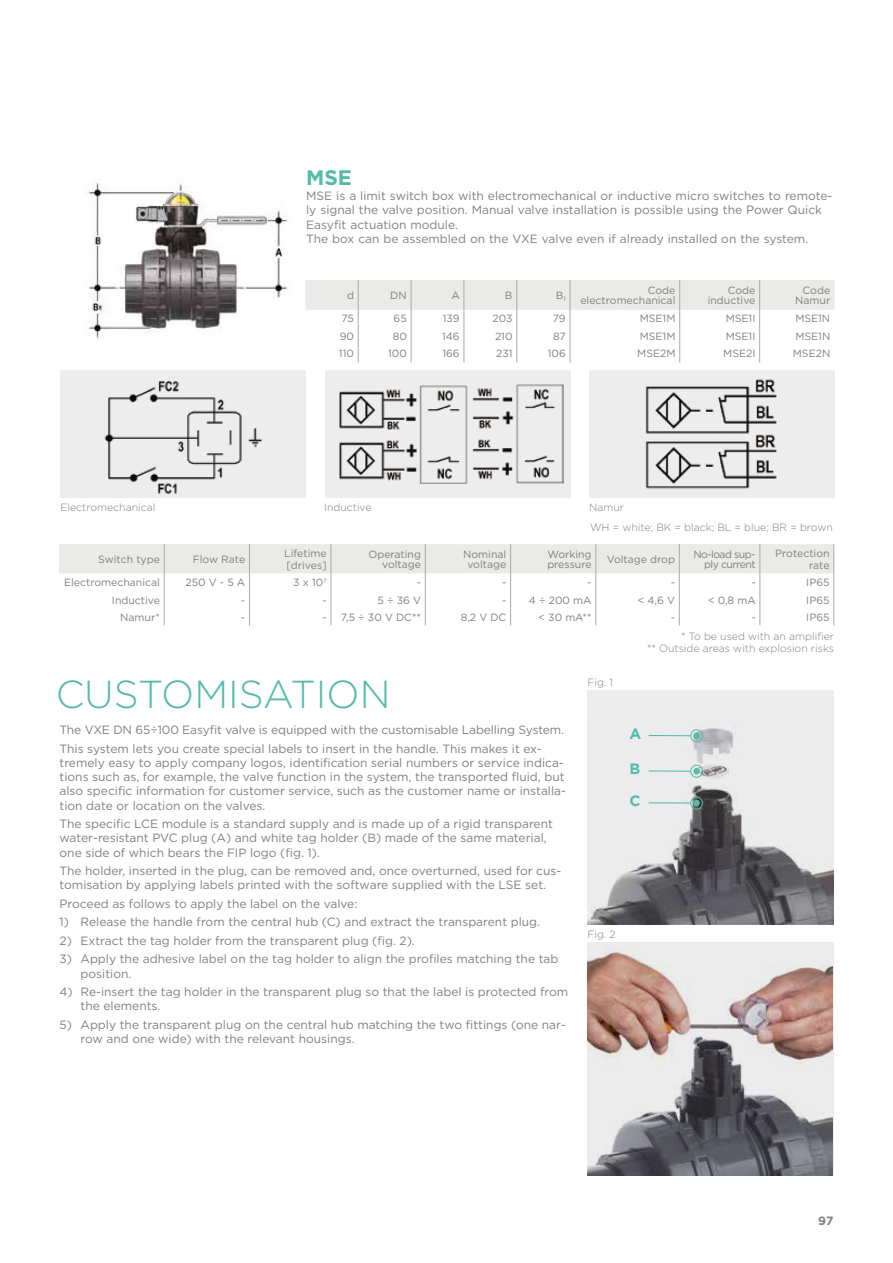
<style>
.page{position:relative;width:893px;height:1263px;background:#fff}
.page>*{position:absolute;margin:0;border:0;box-sizing:border-box;transform-origin:0 0}
.t1{font:300 39px "Gotham";color:#54bbab}
.t2{font:700 21px "Gotham";color:#54bbab}
.t3{font:700 15px/31.8px "Gotham";color:#54bbab}
.t4{font:12px/14.2px "Gotham";color:#827f7d}
.t5{font:700 12px "Gotham";color:#827f7d}
.t6{font:10.5px/10.5px "Gotham";color:#827f7d;text-align:right}
.t7{font:300 10.5px/12.6px "Gotham";color:#827f7d;text-align:right}
.t8{font:10.5px/10.5px "Gotham";letter-spacing:-.05em;color:#827f7d;text-align:right}
</style>
<div class="page">
<img style="left:85px;top:182px;width:203px;height:157px">
<div style="left:587px;top:690px;width:247px;height:234px;background:#ededed"></div>
<img style="left:587px;top:728px;width:246px;height:196px">
<img style="left:587px;top:942px;width:245px;height:234px">
<svg style="left:59px;top:544px;width:776px;height:81px"></svg>
<div style="left:61px;top:370px;width:245px;height:127px;background:#ededed"></div>
<img style="left:104px;top:381px;width:159px;height:114px">
<div style="left:325px;top:370px;width:246px;height:127px;background:#ededed"></div>
<img style="left:339px;top:384px;width:225px;height:100px">
<div style="left:589px;top:370px;width:246px;height:127px;background:#ededed"></div>
<img style="left:645px;top:379px;width:132px;height:110px">
<svg style="left:305px;top:280px;width:529px;height:82px"></svg>
<svg style="left:690px;top:729px;width:13px;height:13px"></svg>
<div style="left:693px;top:732px;width:7px;height:7px;background:#54bbab;border-radius:50%"></div>
<hr style="left:649px;top:735px;width:42px;height:1px;background:#54bbab">
<svg style="left:690px;top:765px;width:13px;height:13px"></svg>
<div style="left:693px;top:768px;width:7px;height:6px;background:#54bbab;border-radius:50%"></div>
<hr style="left:649px;top:770px;width:42px;height:2px;background:#54bbab">
<svg style="left:690px;top:796px;width:13px;height:14px"></svg>
<div style="left:693px;top:800px;width:7px;height:6px;background:#54bbab;border-radius:50%"></div>
<hr style="left:649px;top:802px;width:42px;height:2px;background:#54bbab">
<h2 class="t2" style="left:306px;top:163px;width:47px">MSE</h2>
<p class="t4" style="left:306px;top:188px;width:528px">MSE is a limit switch box with electromechanical or inductive micro switches to remote&shy;ly signal the valve position. Manual valve installation is possible using the Power Quick Easyfit actuation module.<br>The box can be assembled on the VXE valve even if already installed on the system.</p>
<p class="t6" style="left:347px;top:290px;width:8px">d</p>
<p class="t6" style="left:390px;top:290px;width:18px">DN</p>
<p class="t6" style="left:451px;top:290px;width:10px">A</p>
<p class="t6" style="left:505px;top:290px;width:9px">B</p>
<p class="t6" style="left:556px;top:290px;width:11px">B<sub>1</sub></p>
<p class="t6" style="left:580px;top:285px;width:97px">Code electromechanical</p>
<p class="t6" style="left:708px;top:285px;width:49px">Code inductive</p>
<p class="t6" style="left:795px;top:285px;width:37px">Code<br>Namur</p>
<p class="t6" style="left:342px;top:313px;width:14px">75</p>
<p class="t6" style="left:394px;top:313px;width:15px">65</p>
<p class="t6" style="left:443px;top:313px;width:18px">139</p>
<p class="t6" style="left:492px;top:313px;width:22px">203</p>
<p class="t6" style="left:553px;top:313px;width:14px">79</p>
<p class="t6" style="left:640px;top:313px;width:37px">MSE1M</p>
<p class="t6" style="left:726px;top:313px;width:31px">MSE1I</p>
<p class="t6" style="left:795px;top:313px;width:36px">MSE1N</p>
<p class="t6" style="left:340px;top:330px;width:16px">90</p>
<p class="t6" style="left:393px;top:330px;width:16px">80</p>
<p class="t6" style="left:442px;top:330px;width:19px">146</p>
<p class="t6" style="left:495px;top:330px;width:19px">210</p>
<p class="t6" style="left:553px;top:330px;width:14px">87</p>
<p class="t6" style="left:640px;top:330px;width:37px">MSE1M</p>
<p class="t6" style="left:726px;top:330px;width:31px">MSE1I</p>
<p class="t6" style="left:795px;top:330px;width:36px">MSE1N</p>
<p class="t6" style="left:339px;top:347px;width:17px">110</p>
<p class="t6" style="left:388px;top:347px;width:20px">100</p>
<p class="t6" style="left:442px;top:347px;width:19px">166</p>
<p class="t6" style="left:496px;top:347px;width:18px">231</p>
<p class="t6" style="left:548px;top:347px;width:20px">106</p>
<p class="t6" style="left:637px;top:347px;width:40px">MSE2M</p>
<p class="t6" style="left:723px;top:347px;width:34px">MSE2I</p>
<p class="t6" style="left:793px;top:347px;width:39px">MSE2N</p>
<p class="t7" style="left:61px;top:501px;width:96px">Electromechanical</p>
<p class="t7" style="left:324px;top:501px;width:49px">Inductive</p>
<p class="t7" style="left:589px;top:497px;width:245px;line-height:20px;text-align:left">Namur<br>WH = white; BK = black; BL = blue; BR = brown</p>
<p class="t6" style="left:98px;top:554px;width:63px">Switch type</p>
<p class="t6" style="left:193px;top:554px;width:54px">Flow Rate</p>
<p class="t6" style="left:284px;top:546px;width:44px;line-height:12.6px;text-align:left">Lifetime [drives]</p>
<p class="t6" style="left:368px;top:548px;width:54px">Operating voltage</p>
<p class="t6" style="left:463px;top:548px;width:45px;text-align:center">Nominal voltage</p>
<p class="t6" style="left:547px;top:548px;width:46px;text-align:left">Working pressure</p>
<p class="t6" style="left:607px;top:554px;width:70px">Voltage drop</p>
<p class="t8" style="left:693px;top:548px;width:64px">No-load sup&shy;ply current</p>
<p class="t6" style="left:775px;top:546px;width:56px;line-height:12.6px">Protection rate</p>
<p class="t6" style="left:64px;top:577px;width:97px">Electromechanical</p>
<p class="t6" style="left:186px;top:577px;width:61px">250 V - 5 A</p>
<p class="t6" style="left:293px;top:577px;width:35px">3 x 10<sup>7</sup></p>
<p class="t6" style="left:417px;top:577px;width:6px">-</p>
<p class="t6" style="left:502px;top:577px;width:6px">-</p>
<p class="t6" style="left:587px;top:577px;width:6px">-</p>
<p class="t6" style="left:671px;top:577px;width:6px">-</p>
<p class="t6" style="left:751px;top:577px;width:6px">-</p>
<p class="t6" style="left:806px;top:577px;width:25px">IP65</p>
<p class="t6" style="left:112px;top:595px;width:50px">Inductive</p>
<p class="t6" style="left:241px;top:595px;width:6px">-</p>
<p class="t6" style="left:322px;top:595px;width:6px">-</p>
<p class="t6" style="left:378px;top:595px;width:45px">5 ÷ 36 V</p>
<p class="t6" style="left:502px;top:595px;width:91px">- 4 ÷ 200 mA</p>
<p class="t6" style="left:638px;top:595px;width:39px">&lt; 4,6 V</p>
<p class="t6" style="left:708px;top:595px;width:49px">&lt; 0,8 mA</p>
<p class="t6" style="left:806px;top:595px;width:25px">IP65</p>
<p class="t6" style="left:120px;top:612px;width:41px">Namur*</p>
<p class="t6" style="left:241px;top:612px;width:6px">-</p>
<p class="t6" style="left:322px;top:612px;width:100px">- 7,5 ÷ 30 V DC**</p>
<p class="t6" style="left:461px;top:612px;width:47px">8,2 V DC</p>
<p class="t6" style="left:538px;top:612px;width:55px">&lt; 30 mA**</p>
<p class="t6" style="left:671px;top:612px;width:6px">-</p>
<p class="t6" style="left:751px;top:612px;width:6px">-</p>
<p class="t6" style="left:806px;top:612px;width:25px">IP65</p>
<p class="t7" style="left:647px;top:629px;width:189px">* To be used with an amplifier<br>** Outside areas with explosion risks</p>
<h1 class="t1" style="left:55px;top:669px;width:337px">CUSTOMISATION</h1>
<p class="t4" style="left:60px;top:720px;width:506px;line-height:18.5px">The VXE DN 65÷100 Easyfit valve is equipped with the customisable Labelling System.<br>This system lets you create special labels to insert in the handle. This makes it ex-</p>
<p class="t4" style="left:60px;top:755px;width:508px">tremely easy to apply company logos, identification serial numbers or service indica&shy;tions such as, for example, the valve function in the system, the transported fluid, but also specific information for customer service, such as the customer name or installa&shy;tion date or location on the valves.</p>
<p class="t4" style="left:60px;top:816px;width:495px">The specific LCE module is a standard supply and is made up of a rigid transparent water-resistant PVC plug (A) and white tag holder (B) made of the same material, one side of which bears the FIP logo (fig. 1).</p>
<p class="t4" style="left:60px;top:863px;width:503px">The holder, inserted in the plug, can be removed and, once overturned, used for cus&shy;tomisation by applying labels printed with the software supplied with the LSE set.</p>
<p class="t4" style="left:60px;top:896px;width:299px">Proceed as follows to apply the label on the valve:</p>
<p class="t4" style="left:60px;top:915px;width:482px">1) Release the handle from the central hub (C) and extract the transparent plug.</p>
<p class="t4" style="left:60px;top:933px;width:357px">2) Extract the tag holder from the transparent plug (fig. 2).</p>
<p class="t4" style="left:81px;top:952px;width:479px;text-indent:-21px">3) Apply the adhesive label on the tag holder to align the profiles matching the tab position.</p>
<p class="t4" style="left:81px;top:984px;width:489px;text-indent:-21px">4) Re-insert the tag holder in the transparent plug so that the label is protected from the elements.</p>
<p class="t4" style="left:81px;top:1017px;width:487px;text-indent:-21px">5) Apply the transparent plug on the central hub matching the two fittings (one nar&shy;row and one wide) with the relevant housings.</p>
<p class="t7" style="left:587px;top:676px;width:27px">Fig. 1</p>
<p class="t3" style="left:629px;top:718px;width:13px">A</p>
<p class="t3" style="left:629px;top:753px;width:13px">B<br>C</p>
<p class="t7" style="left:587px;top:927px;width:30px">Fig. 2</p>
<p class="t5" style="left:818px;top:1212px;width:17px">97</p>
</div>
